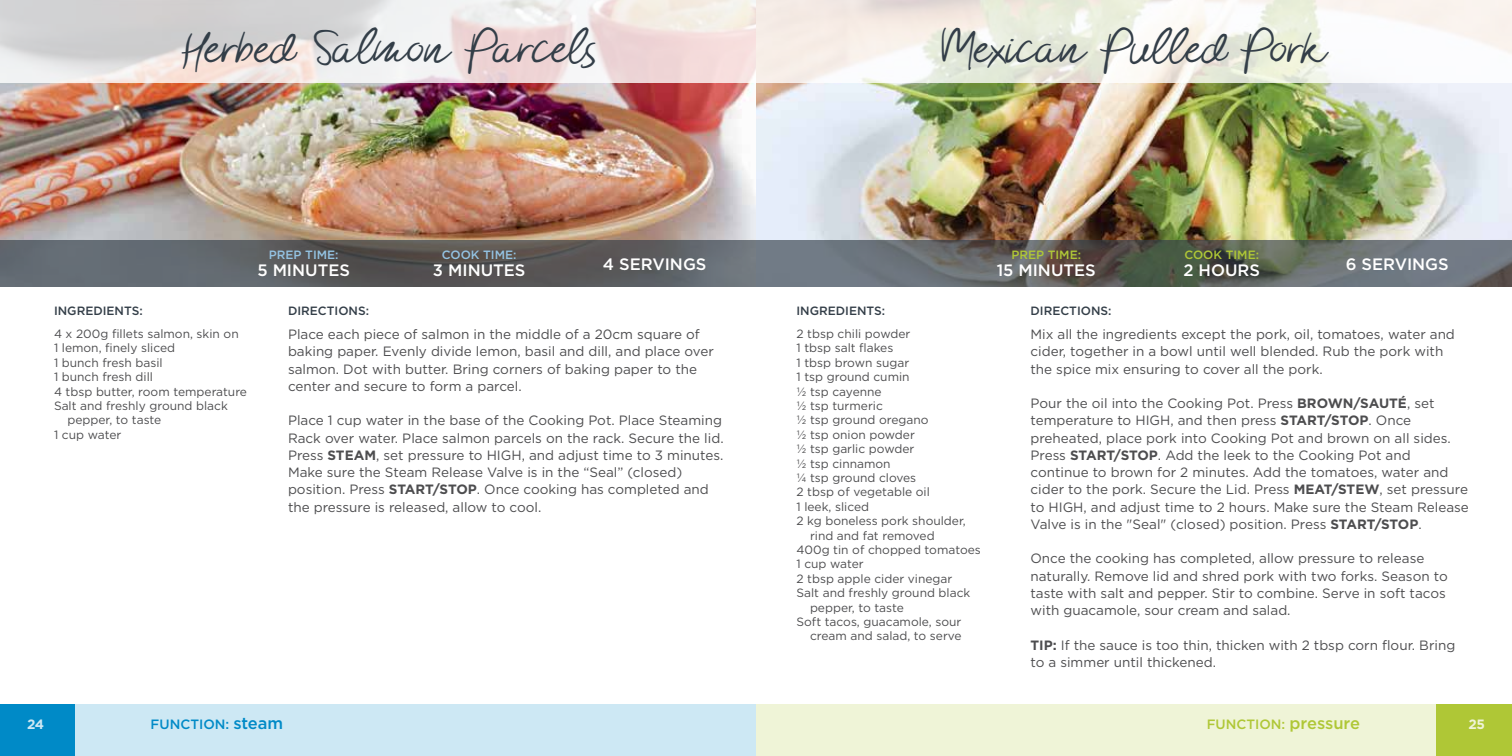
<style>
.page{position:relative;width:1512px;height:756px;background:#fff}
.page>*{position:absolute;margin:0;border:0;box-sizing:border-box;transform-origin:0 0}
.t1{font:34.5px "Morsal";color:#333e48}
.t2{font:500 16.5px "Gotham";color:#fff}
.t3{font:13.5px/17.2px "Gotham";color:#4d4d4f}
.t4{font:500 13.5px "Gotham";color:#afc736}
.t5{font:500 13.5px "Gotham";color:#008ac7}
.t6{font:700 13.5px "Gotham";color:#fff}
.t7{font:12px "Gotham";color:#4d4d4f}
.t8{font:500 12px "Gotham";color:#333e48}
.t9{font:500 12px "Gotham";color:#94c3e3}
.t10{font:500 12px "Gotham";color:#afc736}
.s1{font-weight:700}
.s2{font-size:16.5px}
</style>
<div class="page">
<img style="left:0;top:83px;width:756px;height:157px">
<svg style="left:0;top:240px;width:756px;height:46px;background:#5d5f62"></svg>
<svg style="left:0;top:0;width:756px;height:83px"></svg>
<svg style="left:0;top:704px;width:756px;height:52px;background:#b7ddef"></svg>
<img style="left:756px;top:83px;width:756px;height:157px">
<svg style="left:756px;top:704px;width:756px;height:52px;background:#e8efc7"></svg>
<svg style="left:756px;top:240px;width:756px;height:46px;background:#636868"></svg>
<svg style="left:756px;top:0;width:756px;height:83px"></svg>
<h1 class="t1" style="left:184px;top:30px;width:416px">Herbed Salmon Parcels</h1>
<h1 class="t1" style="left:941px;top:30px;width:388px">Mexican Pulled Pork</h1>
<p class="t9" style="left:269px;top:248px;width:71px">PREP TIME:</p>
<p class="t2" style="left:257px;top:261px;width:94px">5 MINUTES</p>
<p class="t9" style="left:442px;top:248px;width:76px">COOK TIME:</p>
<p class="t2" style="left:433px;top:261px;width:94px">3 MINUTES</p>
<p class="t2" style="left:603px;top:254px;width:105px">4 SERVINGS</p>
<p class="t10" style="left:1011px;top:248px;width:71px">PREP TIME:</p>
<p class="t2" style="left:997px;top:261px;width:101px">15 MINUTES</p>
<p class="t10" style="left:1184px;top:248px;width:76px">COOK TIME:</p>
<p class="t2" style="left:1183px;top:261px;width:78px">2 HOURS</p>
<p class="t2" style="left:1346px;top:254px;width:105px">6 SERVINGS</p>
<p class="t8" style="left:54px;top:304px;width:90px">INGREDIENTS:</p>
<p class="t8" style="left:288px;top:304px;width:83px">DIRECTIONS:</p>
<p class="t8" style="left:796px;top:304px;width:90px">INGREDIENTS:</p>
<p class="t8" style="left:1030px;top:304px;width:83px">DIRECTIONS:</p>
<p class="t7" style="left:54px;top:326px;width:186px">4 x 200g fillets salmon, skin on</p>
<p class="t7" style="left:54px;top:340px;width:123px">1 lemon, finely sliced</p>
<p class="t7" style="left:54px;top:355px;width:110px">1 bunch fresh basil</p>
<p class="t7" style="left:54px;top:369px;width:100px">1 bunch fresh dill</p>
<p class="t7" style="left:54px;top:384px;width:195px">4 tbsp butter, room temperature</p>
<p class="t7" style="left:54px;top:398px;width:175px">Salt and freshly ground black</p>
<p class="t7" style="left:68px;top:412px;width:95px">pepper, to taste</p>
<p class="t7" style="left:54px;top:427px;width:69px">1 cup water</p>
<p class="t3" style="left:288px;top:325px;width:427px">Place each piece of salmon in the middle of a 20cm square of baking paper. Evenly divide lemon, basil and dill, and place over salmon. Dot with butter. Bring corners of baking paper to the center and secure to form a parcel.</p>
<p class="t3" style="left:288px;top:412px;width:437px">Place 1 cup water in the base of the Cooking Pot. Place Steaming Rack over water. Place salmon parcels on the rack. Secure the lid.<br>Press <span class="s1">STEAM</span>, set pressure to HIGH, and adjust time to 3 minutes.<br>Make sure the Steam Release Valve is in the “Seal” (closed) position. Press <span class="s1">START/STOP</span>. Once cooking has completed and the pressure is released, allow to cool.</p>
<p class="t7" style="left:796px;top:326px;width:115px">2 tbsp chili powder</p>
<p class="t7" style="left:796px;top:340px;width:98px">1 tbsp salt flakes</p>
<p class="t7" style="left:796px;top:355px;width:114px">1 tbsp brown sugar</p>
<p class="t7" style="left:796px;top:369px;width:115px">1 tsp ground cumin</p>
<p class="t7" style="left:796px;top:384px;width:87px">½ tsp cayenne</p>
<p class="t7" style="left:796px;top:398px;width:88px">½ tsp turmeric</p>
<p class="t7" style="left:796px;top:412px;width:134px">½ tsp ground oregano</p>
<p class="t7" style="left:796px;top:427px;width:120px">½ tsp onion powder</p>
<p class="t7" style="left:796px;top:441px;width:119px">½ tsp garlic powder</p>
<p class="t7" style="left:796px;top:456px;width:96px">½ tsp cinnamon</p>
<p class="t7" style="left:796px;top:470px;width:121px">¼ tsp ground cloves</p>
<p class="t7" style="left:796px;top:484px;width:135px">2 tbsp of vegetable oil</p>
<p class="t7" style="left:796px;top:499px;width:74px">1 leek, sliced</p>
<p class="t7" style="left:796px;top:513px;width:171px">2 kg boneless pork shoulder,</p>
<p class="t7" style="left:810px;top:528px;width:126px">rind and fat removed</p>
<p class="t7" style="left:796px;top:542px;width:186px">400g tin of chopped tomatoes</p>
<p class="t7" style="left:796px;top:556px;width:69px">1 cup water</p>
<p class="t7" style="left:796px;top:571px;width:157px">2 tbsp apple cider vinegar</p>
<p class="t7" style="left:796px;top:585px;width:175px">Salt and freshly ground black</p>
<p class="t7" style="left:810px;top:600px;width:95px">pepper, to taste</p>
<p class="t7" style="left:796px;top:614px;width:166px">Soft tacos, guacamole, sour</p>
<p class="t7" style="left:810px;top:628px;width:153px">cream and salad, to serve</p>
<p class="t3" style="left:1030px;top:325px;width:426px">Mix all the ingredients except the pork, oil, tomatoes, water and cider, together in a bowl until well blended. Rub the pork with the spice mix ensuring to cover all the pork.</p>
<p class="t3" style="left:1030px;top:394px;width:440px">Pour the oil into the Cooking Pot. Press <span class="s1">BROWN/SAUTÉ</span>, set temperature to HIGH, and then press <span class="s1">START/STOP</span>. Once preheated, place pork into Cooking Pot and brown on all sides.<br>Press <span class="s1">START/STOP</span>. Add the leek to the Cooking Pot and continue to brown for 2 minutes. Add the tomatoes, water and cider to the pork. Secure the Lid. Press <span class="s1">MEAT/STEW</span>, set pressure to HIGH, and adjust time to 2 hours. Make sure the Steam Release Valve is in the "Seal" (closed) position. Press <span class="s1">START/STOP</span>.</p>
<p class="t3" style="left:1030px;top:550px;width:419px">Once the cooking has completed, allow pressure to release naturally. Remove lid and shred pork with two forks. Season to taste with salt and pepper. Stir to combine. Serve in soft tacos with guacamole, sour cream and salad.</p>
<p class="t3" style="left:1030px;top:636px;width:426px"><span class="s1">TIP:</span> If the sauce is too thin, thicken with 2 tbsp corn flour. Bring to a simmer until thickened.</p>
<p class="t6" style="left:27px;top:715px;width:19px">24</p>
<p class="t5" style="left:151px;top:716px;width:134px">FUNCTION: <span class="s2">steam</span></p>
<p class="t6" style="left:1468px;top:715px;width:18px">25</p>
<p class="t4" style="left:1207px;top:716px;width:155px">FUNCTION: <span class="s2">pressure</span></p>
</div>
